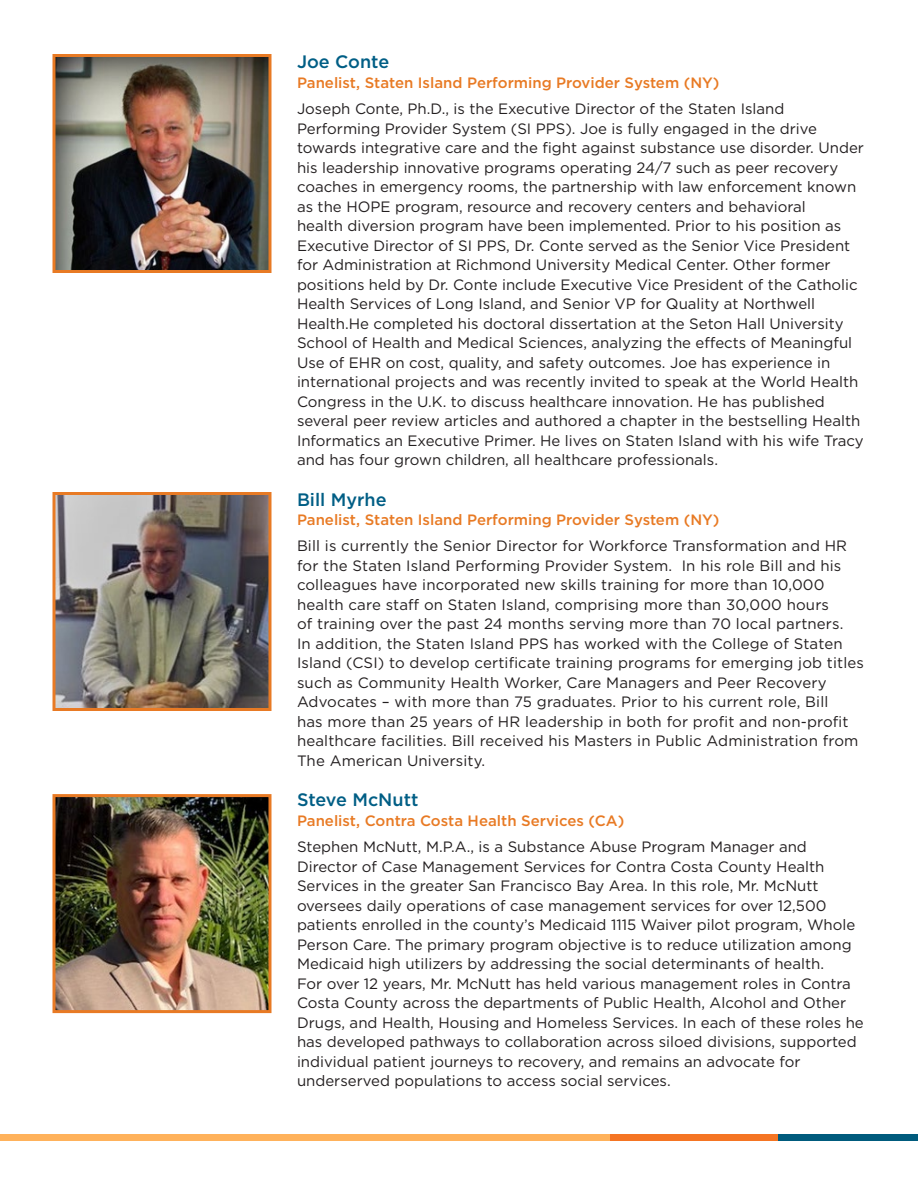
<style>
.page{position:relative;width:918px;height:1188px;background:#fff}
.page>*{position:absolute;margin:0;border:0;box-sizing:border-box;transform-origin:0 0}
.Speaker{font:500 18px "Gotham";color:#005e85}
.Body_Copy{font:15px/19.5px "Gotham";color:#231f20}
.t1{font:500 15px "Gotham";color:#e87a24}
</style>
<div class="page">
<div style="left:0;top:1134px;width:630px;height:6px;background:#ffb25b"></div>
<div style="left:610px;top:1134px;width:169px;height:6px;background:#f57523"></div>
<div style="left:779px;top:1134px;width:139px;height:6px;background:#005b7d"></div>
<img style="left:56px;top:58px;width:212px;height:211px">
<div style="left:52px;top:54px;width:220px;height:219px;border:3px solid #e87a24"></div>
<img style="left:56px;top:496px;width:212px;height:211px">
<div style="left:52px;top:492px;width:220px;height:219px;border:3px solid #e87a24"></div>
<img style="left:56px;top:798px;width:212px;height:211px">
<div style="left:52px;top:794px;width:220px;height:219px;border:3px solid #e87a24"></div>
<p class="Speaker" style="left:297px;top:50px;width:94px">Joe Conte</p>
<p class="t1" style="left:297px;top:73px;width:424px">Panelist, Staten Island Performing Provider System (NY)</p>
<p class="Body_Copy" style="left:297px;top:99px;width:568px">Joseph Conte, Ph.D., is the Executive Director of the Staten Island Performing Provider System (SI PPS). Joe is fully engaged in the drive towards integrative care and the fight against substance use disorder. Under his leadership innovative programs operating 24/7 such as peer recovery coaches in emergency rooms, the partnership with law enforcement known as the HOPE program, resource and recovery centers and behavioral<br>health diversion program have been implemented. Prior to his position as Executive Director of SI PPS, Dr. Conte served as the Senior Vice President for Administration at Richmond University Medical Center. Other former positions held by Dr. Conte include Executive Vice President of the Catholic Health Services of Long Island, and Senior VP for Quality at Northwell Health.He completed his doctoral dissertation at the Seton Hall University School of Health and Medical Sciences, analyzing the effects of Meaningful Use of EHR on cost, quality, and safety outcomes. Joe has experience in international projects and was recently invited to speak at the World Health Congress in the U.K. to discuss healthcare innovation. He has published several peer review articles and authored a chapter in the bestselling Health Informatics an Executive Primer. He lives on Staten Island with his wife Tracy and has four grown children, all healthcare professionals.</p>
<p class="Speaker" style="left:297px;top:488px;width:91px">Bill Myrhe</p>
<p class="t1" style="left:297px;top:510px;width:424px">Panelist, Staten Island Performing Provider System (NY)</p>
<p class="Body_Copy" style="left:297px;top:536px;width:569px">Bill is currently the Senior Director for Workforce Transformation and HR for the Staten Island Performing Provider System. In his role Bill and his colleagues have incorporated new skills training for more than 10,000 health care staff on Staten Island, comprising more than 30,000 hours<br>of training over the past 24 months serving more than 70 local partners.<br>In addition, the Staten Island PPS has worked with the College of Staten Island (CSI) to develop certificate training programs for emerging job titles such as Community Health Worker, Care Managers and Peer Recovery Advocates – with more than 75 graduates. Prior to his current role, Bill<br>has more than 25 years of HR leadership in both for profit and non-profit healthcare facilities. Bill received his Masters in Public Administration from The American University.</p>
<p class="Speaker" style="left:297px;top:788px;width:123px">Steve McNutt</p>
<p class="t1" style="left:297px;top:811px;width:329px">Panelist, Contra Costa Health Services (CA)</p>
<p class="Body_Copy" style="left:297px;top:837px;width:560px">Stephen McNutt, M.P.A., is a Substance Abuse Program Manager and Director of Case Management Services for Contra Costa County Health Services in the greater San Francisco Bay Area. In this role, Mr. McNutt oversees daily operations of case management services for over 12,500 patients enrolled in the county’s Medicaid 1115 Waiver pilot program, Whole Person Care. The primary program objective is to reduce utilization among Medicaid high utilizers by addressing the social determinants of health.</p>
<p class="Body_Copy" style="left:297px;top:973px;width:568px">For over 12 years, Mr. McNutt has held various management roles in Contra Costa County across the departments of Public Health, Alcohol and Other Drugs, and Health, Housing and Homeless Services. In each of these roles he has developed pathways to collaboration across siloed divisions, supported individual patient journeys to recovery, and remains an advocate for underserved populations to access social services.</p>
</div>
